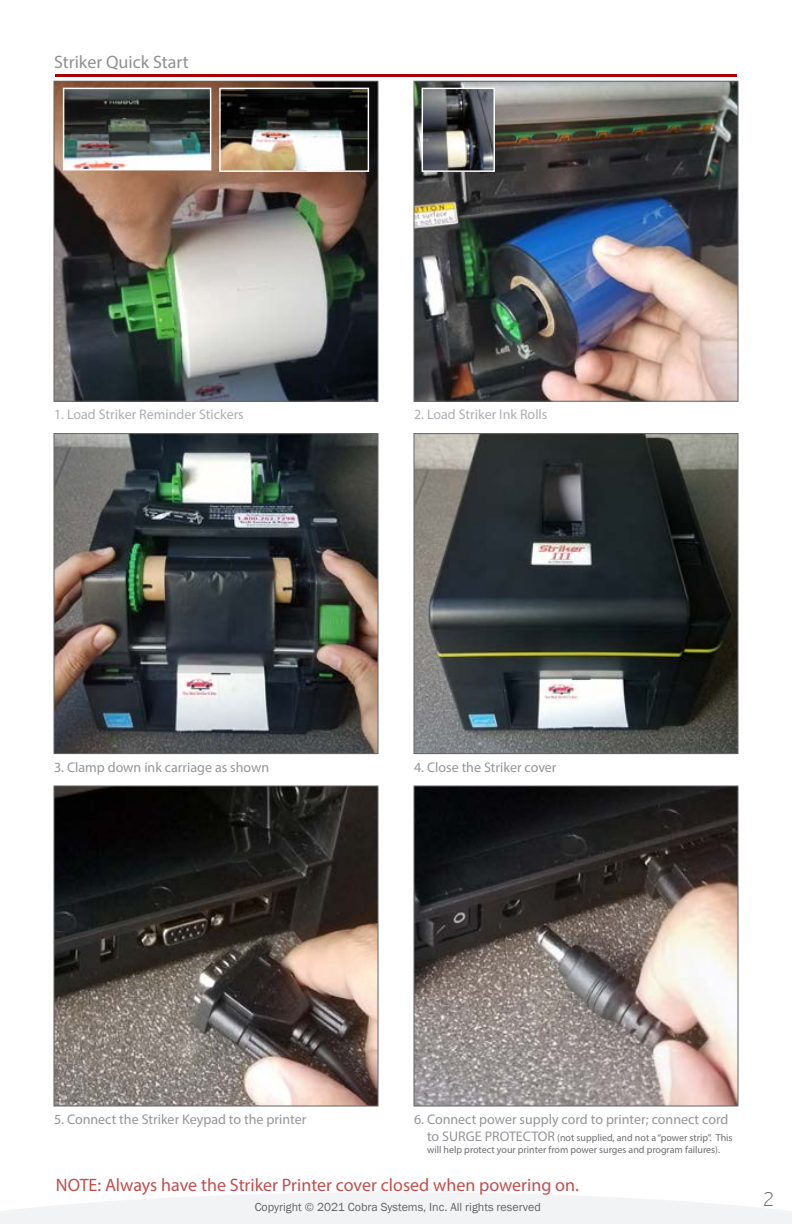
<style>
.page{position:relative;width:792px;height:1224px;background:#fff}
.page>*{position:absolute;margin:0;border:0;box-sizing:border-box;transform-origin:0 0}
.t1{font:20px "Capsuula";color:#636366;scale:1.2 1}
.t2{font:18px "Myriad Pro";color:#c24d4d}
.t3{font:18px "Myriad Pro";color:#8e9093}
.t4{font:14px "Myriad Pro";color:#939598}
.t5{font:14px "Myriad Pro";color:#adaeb2}
.t6{font:12px "Franklin Gothic";color:#636366}
.t7{font:10px/12px "Myriad Pro";color:#6c6d70}
.s1{font-size:14px;color:#939598}
</style>
<div class="page">
<img style="left:416px;top:435px;width:320px;height:317px">
<div style="left:414px;top:433px;width:324px;height:321px;border:1px solid #636366"></div>
<img style="left:56px;top:788px;width:320px;height:316px">
<div style="left:54px;top:786px;width:324px;height:320px;border:1px solid #636366"></div>
<img style="left:56px;top:435px;width:320px;height:317px">
<div style="left:54px;top:433px;width:324px;height:321px;border:1px solid #636366"></div>
<img style="left:416px;top:788px;width:320px;height:316px">
<div style="left:414px;top:786px;width:324px;height:320px;border:1px solid #636366"></div>
<img style="left:416px;top:83px;width:320px;height:316px">
<div style="left:414px;top:81px;width:324px;height:320px;border:1px solid #636366"></div>
<img style="left:424px;top:90px;width:69px;height:80px">
<div style="left:422px;top:88px;width:73px;height:84px;border:1px solid #fff"></div>
<img style="left:56px;top:83px;width:320px;height:316px">
<div style="left:54px;top:81px;width:324px;height:320px;border:1px solid #636366"></div>
<img style="left:221px;top:90px;width:146px;height:80px">
<div style="left:219px;top:88px;width:150px;height:84px;border:1px solid #fff"></div>
<img style="left:65px;top:90px;width:144px;height:78px">
<div style="left:63px;top:88px;width:148px;height:82px;border:1px solid #fff"></div>
<svg style="left:0;top:1192px;width:792px;height:32px"></svg>
<hr style="left:55px;top:74px;width:682px;height:3px;background:#a80000">
<p class="t3" style="left:54px;top:50px;width:136px">Striker Quick Start</p>
<p class="t5" style="left:54px;top:406px;width:191px">1. Load Striker Reminder Stickers</p>
<p class="t5" style="left:414px;top:406px;width:135px">2. Load Striker Ink Rolls</p>
<p class="t4" style="left:54px;top:758px;width:217px">3. Clamp down ink carriage as shown</p>
<p class="t4" style="left:414px;top:758px;width:144px">4. Close the Striker cover</p>
<p class="t4" style="left:54px;top:1111px;width:254px">5. Connect the Striker Keypad to the printer</p>
<p class="t4" style="left:414px;top:1111px;width:316px">6. Connect power supply cord to printer; connect cord</p>
<p class="t7" style="left:427px;top:1131px;width:307px"><span class="s1">to SURGE PROTECTOR</span> (not supplied, and not a “power strip”. This will help protect your printer from power surges and program failures).</p>
<p class="t2" style="left:56px;top:1174px;width:525px">NOTE: Always have the Striker Printer cover closed when powering on.</p>
<p class="t6" style="left:255px;top:1200px;width:288px">Copyright © 2021 Cobra Systems, Inc. All rights reserved</p>
<p class="t1" style="left:763px;top:1188px;width:10px">2</p>
</div>
